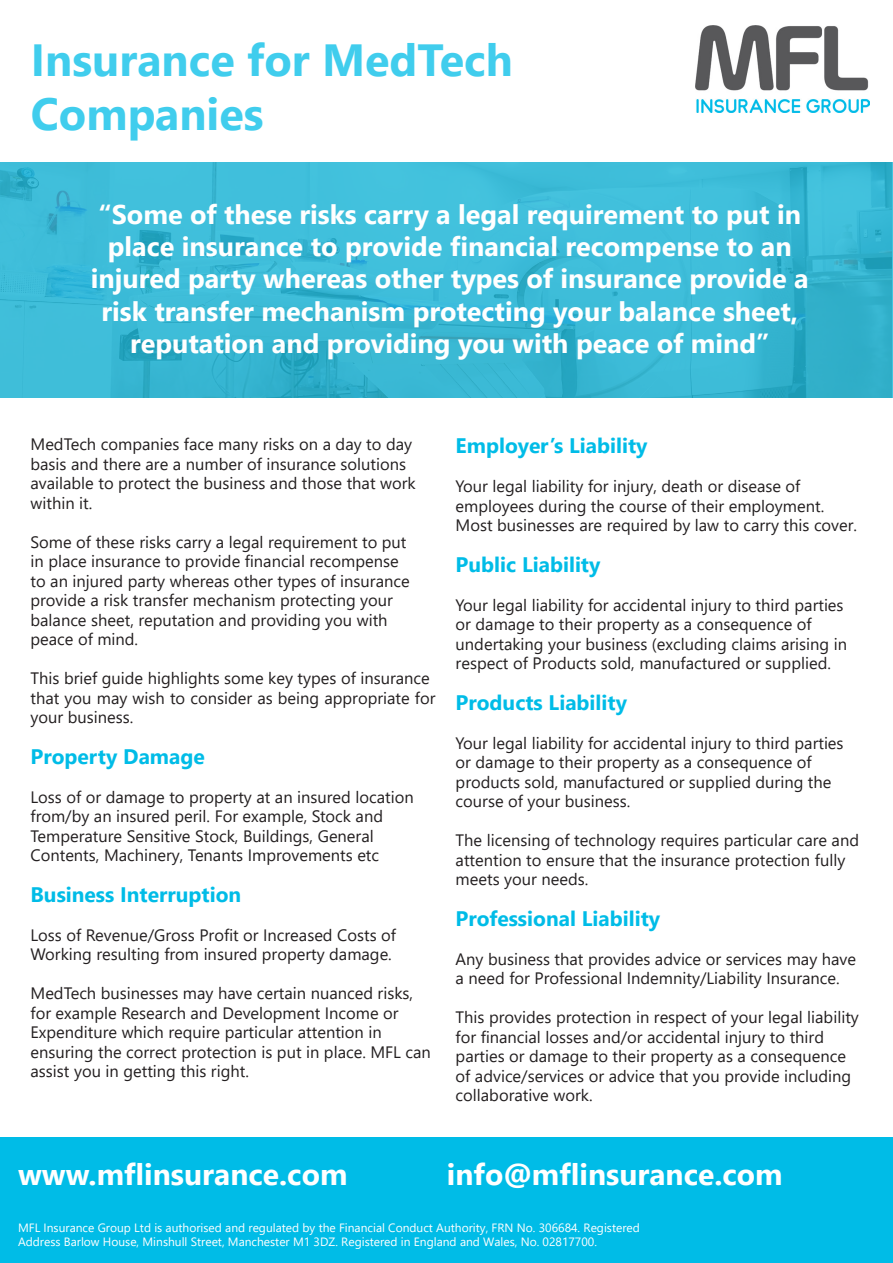
<style>
.page{position:relative;width:893px;height:1263px;background:#fff}
.page>*{position:absolute;margin:0;border:0;box-sizing:border-box;transform-origin:0 0}
.Inner_Page_Sectioner_BOLD{font:700 45px/54px "Segoe UI";color:#40cded}
.Inner_Page_Sectioner_BOLD-2{font:700 30px "Segoe UI";color:#fff}
.Inner_Page_Sectioner_BOLD-3{font:700 27px/32.4px "Segoe UI";color:#fff;text-align:center}
.t1{font:700 21px "Segoe UI";color:#00bce7}
.t2{font:16.5px/19.5px "Segoe UI";color:#231f20}
.t3{font:12px/14.4px "Segoe UI";color:#fff}
</style>
<div class="page">
<div style="left:0;top:1138px;width:893px;height:125px;background:#00bce7"></div>
<img style="left:695px;top:26px;width:175px;height:86px">
<svg style="left:0;top:162px;width:893px;height:236px;fill:#3ebdd9"></svg>
<p class="Inner_Page_Sectioner_BOLD" style="left:31px;top:30px;width:483px">Insurance for MedTech<br>Companies</p>
<p class="Inner_Page_Sectioner_BOLD-3" style="left:91px;top:196px;width:719px">“Some of these risks carry a legal requirement to put in place insurance to provide financial recompense to an injured party whereas other types of insurance provide a risk transfer mechanism protecting your balance sheet, reputation and providing you with peace of mind”</p>
<p class="t2" style="left:31px;top:433px;width:387px">MedTech companies face many risks on a day to day basis and there are a number of insurance solutions available to protect the business and those that work within it.</p>
<p class="t2" style="left:31px;top:530px;width:381px">Some of these risks carry a legal requirement to put in place insurance to provide financial recompense to an injured party whereas other types of insurance provide a risk transfer mechanism protecting your balance sheet, reputation and providing you with peace of mind.</p>
<p class="t2" style="left:31px;top:667px;width:406px">This brief guide highlights some key types of insurance that you may wish to consider as being appropriate for your business.</p>
<p class="t1" style="left:31px;top:736px;width:176px">Property Damage</p>
<p class="t2" style="left:31px;top:785px;width:385px">Loss of or damage to property at an insured location from/by an insured peril. For example, Stock and Temperature Sensitive Stock, Buildings, General Contents, Machinery, Tenants Improvements etc</p>
<p class="t1" style="left:31px;top:874px;width:212px">Business Interruption</p>
<p class="t2" style="left:31px;top:923px;width:367px">Loss of Revenue/Gross Profit or Increased Costs of<br>Working resulting from insured property damage.</p>
<p class="t2" style="left:31px;top:982px;width:402px">MedTech businesses may have certain nuanced risks, for example Research and Development Income or Expenditure which require particular attention in ensuring the correct protection is put in place. MFL can assist you in getting this right.</p>
<p class="t1" style="left:456px;top:426px;width:193px">Employer’s Liability</p>
<p class="t2" style="left:456px;top:475px;width:403px">Your legal liability for injury, death or disease of employees during the course of their employment.<br>Most businesses are required by law to carry this cover.</p>
<p class="t1" style="left:456px;top:544px;width:146px">Public Liability</p>
<p class="t2" style="left:456px;top:594px;width:393px">Your legal liability for accidental injury to third parties or damage to their property as a consequence of undertaking your business (excluding claims arising in respect of Products sold, manufactured or supplied.</p>
<p class="t1" style="left:456px;top:682px;width:173px">Products Liability</p>
<p class="t2" style="left:456px;top:732px;width:389px">Your legal liability for accidental injury to third parties or damage to their property as a consequence of products sold, manufactured or supplied during the course of your business.</p>
<p class="t2" style="left:456px;top:829px;width:405px">The licensing of technology requires particular care and attention to ensure that the insurance protection fully meets your needs.</p>
<p class="t1" style="left:456px;top:898px;width:206px">Professional Liability</p>
<p class="t2" style="left:456px;top:948px;width:402px">Any business that provides advice or services may have a need for Professional Indemnity/Liability Insurance.</p>
<p class="t2" style="left:456px;top:1006px;width:405px">This provides protection in respect of your legal liability for financial losses and/or accidental injury to third parties or damage to their property as a consequence of advice/services or advice that you provide including collaborative work.</p>
<p class="Inner_Page_Sectioner_BOLD-2" style="left:18px;top:1146px;width:331px">www.mflinsurance.com</p>
<p class="Inner_Page_Sectioner_BOLD-2" style="left:447px;top:1146px;width:337px">info@mflinsurance.com</p>
<p class="t3" style="left:18px;top:1219px;width:623px">MFL Insurance Group Ltd is authorised and regulated by the Financial Conduct Authority, FRN No. 306684. Registered<br>Address Barlow House, Minshull Street, Manchester M1 3DZ. Registered in England and Wales, No. 02817700.</p>
</div>
